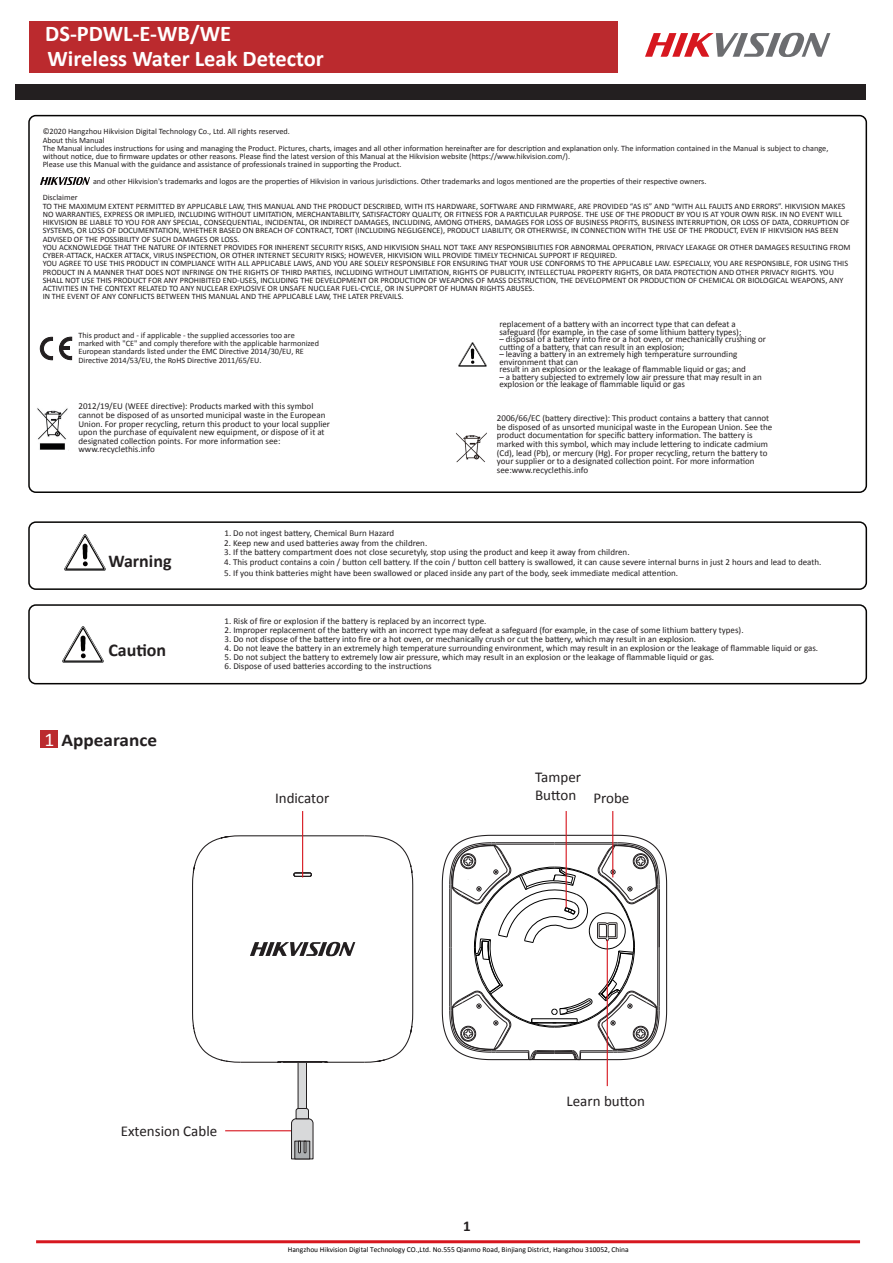
<style>
.page{position:relative;width:893px;height:1263px;background:#fff}
.page>*{position:absolute;margin:0;border:0;box-sizing:border-box;transform-origin:0 0}
.t1{font:700 22.5px "Calibri";color:#fff}
.t2{font:700 18px "Calibri";color:#231f20}
.t3{font:700 18px "Calibri";color:#231f20;scale:1.07 1}
.t4{font:15px/17.5px "Calibri";color:#231f20}
.t5{font:700 15px "Calibri";color:#231f20}
.t6{font:9px/8.6px "Calibri";color:#231f20}
.t7{font:8.25px/8.2px "Calibri";color:#231f20}
.t8{font:7.5px "Calibri";color:#030303}
.s1{font-weight:400;font-size:19.5px;color:#fff}
</style>
<div class="page">
<div style="left:29px;top:21px;width:588px;height:51px;background:#bb2a2e"></div>
<svg style="left:645px;top:33px;width:185px;height:24px"></svg>
<div style="left:15px;top:84px;width:851px;height:16px;background:#231f20"></div>
<div style="left:28px;top:521px;width:839px;height:69px;border:2px solid #050403;border-radius:7px"></div>
<div style="left:28px;top:115px;width:839px;height:378px;border:2px solid #050403;border-radius:7px"></div>
<div style="left:28px;top:604px;width:839px;height:80px;border:2px solid #050403;border-radius:7px"></div>
<div style="left:40px;top:730px;width:17px;height:17px;background:#bb2a2e"></div>
<img style="left:41px;top:178px;width:49px;height:6px">
<hr style="left:36px;top:1240px;width:824px;height:3px;background:#d7171f">
<img style="left:65px;top:534px;width:41px;height:37px">
<img style="left:62px;top:626px;width:42px;height:37px">
<svg style="left:441px;top:834px;width:227px;height:209px"></svg>
<svg style="left:449px;top:842px;width:211px;height:219px"></svg>
<svg style="left:192px;top:835px;width:222px;height:228px"></svg>
<svg style="left:293px;top:872px;width:19px;height:5px"></svg>
<svg style="left:250px;top:942px;width:105px;height:14px"></svg>
<hr style="left:302px;top:811px;width:1px;height:66px;background:#d7171f">
<hr style="left:225px;top:1130px;width:67px;height:1px;background:#d7171f">
<hr style="left:612px;top:811px;width:1px;height:66px;background:#d7171f">
<hr style="left:566px;top:811px;width:1px;height:96px;background:#d7171f">
<hr style="left:607px;top:940px;width:1px;height:146px;background:#d7171f">
<svg style="left:59px;top:337px;width:13px;height:23px"></svg>
<svg style="left:40px;top:337px;width:13px;height:23px"></svg>
<img style="left:459px;top:342px;width:27px;height:25px">
<img style="left:37px;top:408px;width:31px;height:42px">
<img style="left:456px;top:432px;width:31px;height:31px">
<svg style="left:239px;top:1061px;width:127px;height:99px"></svg>
<h1 class="t1" style="left:45px;top:19px;width:187px">DS-PDWL-E-WB/WE</h1>
<h1 class="t1" style="left:47px;top:44px;width:278px">Wireless Water Leak Detector</h1>
<p class="t7" style="left:43px;top:127px;width:787px">©2020 Hangzhou Hikvision Digital Technology Co., Ltd. All rights reserved.<br>About this Manual<br>The Manual includes instructions for using and managing the Product. Pictures, charts, images and all other information hereinafter are for description and explanation only. The information contained in the Manual is subject to change, without notice, due to firmware updates or other reasons. Please find the latest version of this Manual at the Hikvision website (https://www.hikvision.com/).<br>Please use this Manual with the guidance and assistance of professionals trained in supporting the Product.</p>
<p class="t7" style="left:93px;top:177px;width:615px">and other Hikvision's trademarks and logos are the properties of Hikvision in various jurisdictions. Other trademarks and logos mentioned are the properties of their respective owners.</p>
<p class="t7" style="left:43px;top:193px;width:809px">Disclaimer<br>TO THE MAXIMUM EXTENT PERMITTED BY APPLICABLE LAW, THIS MANUAL AND THE PRODUCT DESCRIBED, WITH ITS HARDWARE, SOFTWARE AND FIRMWARE, ARE PROVIDED “AS IS” AND “WITH ALL FAULTS AND ERRORS”. HIKVISION MAKES NO WARRANTIES, EXPRESS OR IMPLIED, INCLUDING WITHOUT LIMITATION, MERCHANTABILITY, SATISFACTORY QUALITY, OR FITNESS FOR A PARTICULAR PURPOSE. THE USE OF THE PRODUCT BY YOU IS AT YOUR OWN RISK. IN NO EVENT WILL HIKVISION BE LIABLE TO YOU FOR ANY SPECIAL, CONSEQUENTIAL, INCIDENTAL, OR INDIRECT DAMAGES, INCLUDING, AMONG OTHERS, DAMAGES FOR LOSS OF BUSINESS PROFITS, BUSINESS INTERRUPTION, OR LOSS OF DATA, CORRUPTION OF SYSTEMS, OR LOSS OF DOCUMENTATION, WHETHER BASED ON BREACH OF CONTRACT, TORT (INCLUDING NEGLIGENCE), PRODUCT LIABILITY, OR OTHERWISE, IN CONNECTION WITH THE USE OF THE PRODUCT, EVEN IF HIKVISION HAS BEEN ADVISED OF THE POSSIBILITY OF SUCH DAMAGES OR LOSS.<br>YOU ACKNOWLEDGE THAT THE NATURE OF INTERNET PROVIDES FOR INHERENT SECURITY RISKS, AND HIKVISION SHALL NOT TAKE ANY RESPONSIBILITIES FOR ABNORMAL OPERATION, PRIVACY LEAKAGE OR OTHER DAMAGES RESULTING FROM CYBER-ATTACK, HACKER ATTACK, VIRUS INSPECTION, OR OTHER INTERNET SECURITY RISKS; HOWEVER, HIKVISION WILL PROVIDE TIMELY TECHNICAL SUPPORT IF REQUIRED.<br>YOU AGREE TO USE THIS PRODUCT IN COMPLIANCE WITH ALL APPLICABLE LAWS, AND YOU ARE SOLELY RESPONSIBLE FOR ENSURING THAT YOUR USE CONFORMS TO THE APPLICABLE LAW. ESPECIALLY, YOU ARE RESPONSIBLE, FOR USING THIS PRODUCT IN A MANNER THAT DOES NOT INFRINGE ON THE RIGHTS OF THIRD PARTIES, INCLUDING WITHOUT LIMITATION, RIGHTS OF PUBLICITY, INTELLECTUAL PROPERTY RIGHTS, OR DATA PROTECTION AND OTHER PRIVACY RIGHTS. YOU SHALL NOT USE THIS PRODUCT FOR ANY PROHIBITED END-USES, INCLUDING THE DEVELOPMENT OR PRODUCTION OF WEAPONS OF MASS DESTRUCTION, THE DEVELOPMENT OR PRODUCTION OF CHEMICAL OR BIOLOGICAL WEAPONS, ANY ACTIVITIES IN THE CONTEXT RELATED TO ANY NUCLEAR EXPLOSIVE OR UNSAFE NUCLEAR FUEL-CYCLE, OR IN SUPPORT OF HUMAN RIGHTS ABUSES.<br>IN THE EVENT OF ANY CONFLICTS BETWEEN THIS MANUAL AND THE APPLICABLE LAW, THE LATER PREVAILS.</p>
<p class="t7" style="left:78px;top:331px;width:242px">This product and - if applicable - the supplied accessories too are marked with "CE" and comply therefore with the applicable harmonized European standards listed under the EMC Directive 2014/30/EU, RE Directive 2014/53/EU, the RoHS Directive 2011/65/EU.</p>
<p class="t6" style="left:499px;top:320px;width:244px;line-height:7.5px">replacement of a battery with an incorrect type that can defeat a safeguard (for example, in the case of some lithium battery types);</p>
<p class="t6" style="left:499px;top:335px;width:268px;line-height:7.5px">– disposal of a battery into fire or a hot oven, or mechanically crushing or cutting of a battery, that can result in an explosion;</p>
<p class="t6" style="left:499px;top:350px;width:248px;line-height:7.5px">– leaving a battery in an extremely high temperature surrounding environment that can<br>result in an explosion or the leakage of flammable liquid or gas; and</p>
<p class="t6" style="left:499px;top:373px;width:264px;line-height:7.5px">– a battery subjected to extremely low air pressure that may result in an explosion or the leakage of flammable liquid or gas</p>
<p class="t6" style="left:78px;top:402px;width:253px">2012/19/EU (WEEE directive): Products marked with this symbol cannot be disposed of as unsorted municipal waste in the European Union. For proper recycling, return this product to your local supplier upon the purchase of equivalent new equipment, or dispose of it at designated collection points. For more information see: www.recyclethis.info</p>
<p class="t6" style="left:497px;top:414px;width:277px">2006/66/EC (battery directive): This product contains a battery that cannot be disposed of as unsorted municipal waste in the European Union. See the product documentation for specific battery information. The battery is marked with this symbol, which may include lettering to indicate cadmium (Cd), lead (Pb), or mercury (Hg). For proper recycling, return the battery to your supplier or to a designated collection point. For more information see:www.recyclethis.info</p>
<h2 class="t2" style="left:108px;top:549px;width:65px">Warning</h2>
<h2 class="t2" style="left:108px;top:639px;width:59px">Caution</h2>
<h2 class="t3" style="left:44px;top:728px;width:107px"><span class="s1">1</span> Appearance</h2>
<p class="t6" style="left:224px;top:528px;width:171px">1. Do not ingest battery, Chemical Burn Hazard</p>
<p class="t6" style="left:224px;top:538px;width:204px">2. Keep new and used batteries away from the children.</p>
<p class="t6" style="left:224px;top:548px;width:407px">3. If the battery compartment does not close securetyly, stop using the product and keep it away from children.</p>
<p class="t6" style="left:224px;top:558px;width:599px">4. This product contains a coin / button cell battery. If the coin / button cell battery is swallowed, it can cause severe internal burns in just 2 hours and lead to death.</p>
<p class="t6" style="left:224px;top:569px;width:455px">5. If you think batteries might have been swallowed or placed inside any part of the body, seek immediate medical attention.</p>
<p class="t6" style="left:224px;top:617px;width:263px">1. Risk of fire or explosion if the battery is replaced by an incorrect type.</p>
<p class="t6" style="left:224px;top:626px;width:521px">2. Improper replacement of the battery with an incorrect type may defeat a safeguard (for example, in the case of some lithium battery types).</p>
<p class="t6" style="left:224px;top:635px;width:473px">3. Do not dispose of the battery into fire or a hot oven, or mechanically crush or cut the battery, which may result in an explosion.</p>
<p class="t6" style="left:224px;top:644px;width:595px">4. Do not leave the battery in an extremely high temperature surrounding environment, which may result in an explosion or the leakage of flammable liquid or gas.</p>
<p class="t6" style="left:224px;top:653px;width:491px">5. Do not subject the battery to extremely low air pressure, which may result in an explosion or the leakage of flammable liquid or gas.</p>
<p class="t6" style="left:224px;top:662px;width:209px">6. Dispose of used batteries according to the instructions</p>
<h3 class="t4" style="left:535px;top:768px;width:47px">Tamper<br>Button</h3>
<h3 class="t4" style="left:275px;top:790px;width:56px">Indicator</h3>
<h3 class="t4" style="left:593px;top:789px;width:37px">Probe</h3>
<h3 class="t4" style="left:567px;top:1093px;width:80px">Learn button</h3>
<h3 class="t4" style="left:121px;top:1123px;width:98px">Extension Cable</h3>
<h3 class="t5" style="left:463px;top:1217px;width:9px">1</h3>
<p class="t8" style="left:288px;top:1244px;width:343px">Hangzhou Hikvision Digital Technology CO.,Ltd. No.555 Qianmo Road, Binjiang District, Hangzhou 310052, China</p>
</div>
